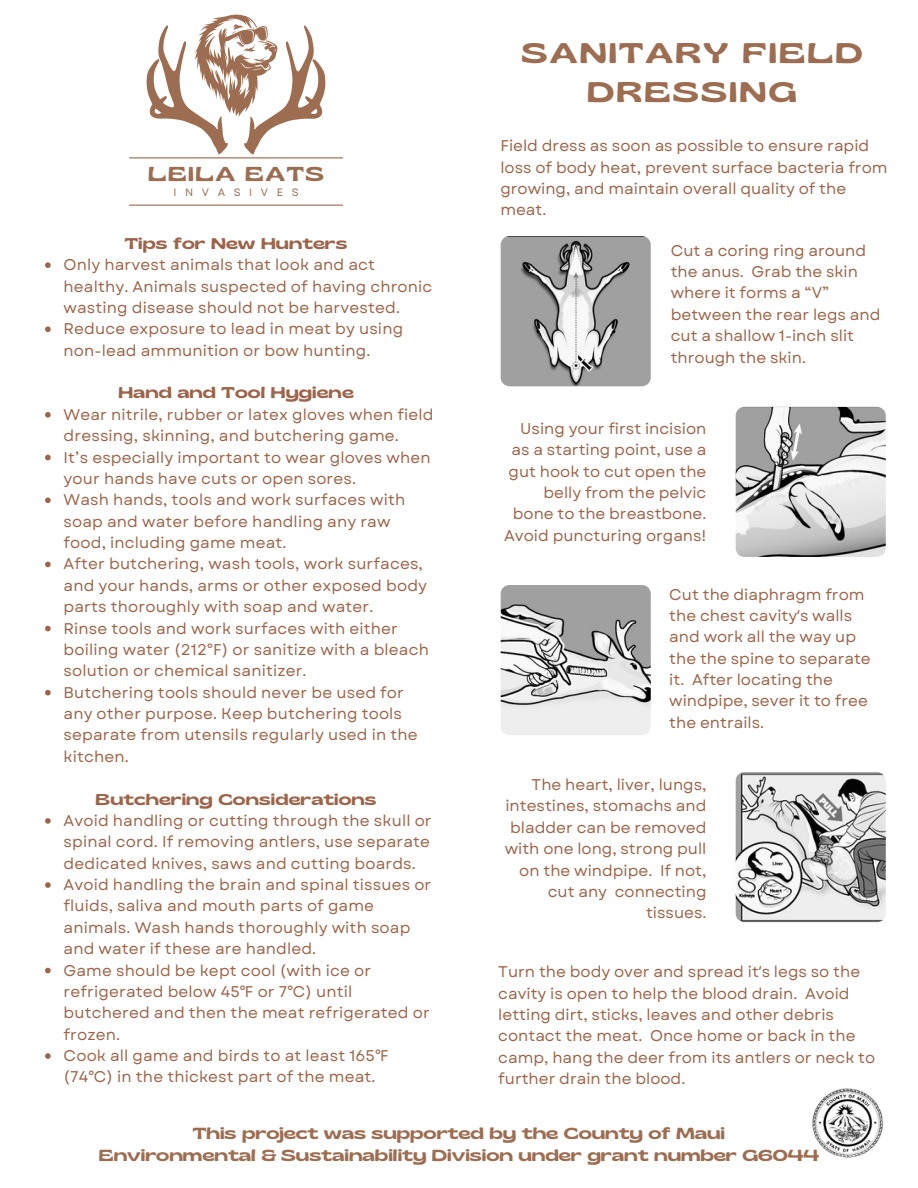
<style>
.page{position:relative;width:918px;height:1188px;background:#fff}
.page>*{position:absolute;margin:0;border:0;box-sizing:border-box;transform-origin:0 0}
.t1{font:expanded 28.2px "Gliker";letter-spacing:.08em;color:#9d6d51}
.t2{font:expanded 20.1px "Gliker";letter-spacing:.08em;color:#9d6d51}
.t3{font:expanded 15.9px/21.3px "Gliker";color:#9d6d51;text-align:center}
.t4{font:15.45px/21.5px "Garet";letter-spacing:.01em;color:#9d6449}
.t5{font:expanded 15.45px "Gliker";letter-spacing:.01em;color:#9d6449}
.t6{font:10.65px "Garet";letter-spacing:.8em;color:#9d6d51}
.s1{font-family:"Noto Sans"}
</style>
<div class="page">
<img style="left:501px;top:585px;width:150px;height:150px;border-radius:9px">
<img style="left:736px;top:407px;width:150px;height:150px;border-radius:9px">
<img style="left:736px;top:772px;width:150px;height:150px;border-radius:9px">
<hr style="left:130px;top:157px;width:213px;height:1px;background:#9d6d51">
<hr style="left:130px;top:205px;width:213px;height:1px;background:#9d6d51">
<svg style="left:146px;top:14px;width:180px;height:141px"></svg>
<img style="left:501px;top:236px;width:150px;height:150px;border-radius:9px">
<img style="left:812px;top:1088px;width:72px;height:70px">
<svg style="left:45px;top:262px;width:6px;height:6px"></svg>
<svg style="left:45px;top:326px;width:6px;height:6px"></svg>
<svg style="left:45px;top:412px;width:6px;height:6px"></svg>
<svg style="left:45px;top:455px;width:6px;height:5px"></svg>
<svg style="left:45px;top:497px;width:6px;height:6px"></svg>
<svg style="left:45px;top:562px;width:6px;height:5px"></svg>
<svg style="left:45px;top:626px;width:6px;height:5px"></svg>
<svg style="left:45px;top:690px;width:6px;height:5px"></svg>
<svg style="left:45px;top:818px;width:6px;height:6px"></svg>
<svg style="left:45px;top:882px;width:6px;height:6px"></svg>
<svg style="left:45px;top:968px;width:6px;height:5px"></svg>
<svg style="left:45px;top:1053px;width:6px;height:6px"></svg>
<p class="t2" style="left:148px;top:162px;width:177px">LEILA EATS</p>
<h1 class="t6" style="left:174px;top:184px;width:127px">INVASIVES</h1>
<p class="t5" style="left:125px;top:234px;width:224px">Tips for New Hunters</p>
<p class="t4" style="left:64px;top:254px;width:370px">Only harvest animals that look and act healthy. Animals suspected of having chronic wasting disease should not be harvested.</p>
<p class="t4" style="left:64px;top:318px;width:341px">Reduce exposure to lead in meat by using non-lead ammunition or bow hunting.</p>
<p class="t5" style="left:118px;top:384px;width:237px">Hand and Tool Hygiene</p>
<h3 class="t4" style="left:64px;top:404px;width:372px">Wear nitrile, rubber or latex gloves when field dressing, skinning, and butchering game.</h3>
<p class="t4" style="left:64px;top:447px;width:369px">It’s especially important to wear gloves when your hands have cuts or open sores.</p>
<p class="t4" style="left:64px;top:489px;width:343px">Wash hands, tools and work surfaces with soap and water before handling any raw food, including game meat.</p>
<p class="t4" style="left:64px;top:554px;width:365px">After butchering, wash tools, work surfaces, and your hands, arms or other exposed body parts thoroughly with soap and water.</p>
<p class="t4" style="left:64px;top:618px;width:367px">Rinse tools and work surfaces with either boiling water (212°F) or sanitize with a bleach solution or chemical sanitizer.</p>
<p class="t4" style="left:64px;top:682px;width:356px">Butchering tools should never be used for any other purpose. Keep butchering tools separate from utensils regularly used in the kitchen.</p>
<h3 class="t5" style="left:96px;top:790px;width:282px">Butchering Considerations</h3>
<p class="t4" style="left:64px;top:810px;width:370px;text-align:justify">Avoid handling or cutting through the skull or spinal cord. If removing antlers, use separate dedicated knives, saws and cutting boards.</p>
<h3 class="t4" style="left:64px;top:874px;width:369px">Avoid handling the brain and spinal tissues or fluids, saliva and mouth parts of game animals. Wash hands thoroughly with soap and water if these are handled.</h3>
<p class="t4" style="left:64px;top:960px;width:368px">Game should be kept cool (with ice or refrigerated below 45℉ or 7℃) until butchered and then the meat refrigerated or frozen.</p>
<h3 class="t4" style="left:64px;top:1045px;width:327px">Cook all game and birds to at least 165℉ (74℃) in the thickest part of the meat.</h3>
<h3 class="t1" style="left:521px;top:36px;width:343px">SANITARY FIELD</h3>
<h3 class="t1" style="left:587px;top:75px;width:211px">DRESSING</h3>
<p class="t4" style="left:500px;top:135px;width:389px">Field dress as soon as possible to ensure rapid loss of body heat, prevent surface bacteria from growing, and maintain overall quality of the meat.</p>
<h3 class="t4" style="left:671px;top:240px;width:211px">Cut a coring ring around the anus. Grab the skin where it forms a “V” between the rear legs and cut a shallow 1-inch slit through the skin.</h3>
<p class="t4" style="left:504px;top:418px;width:204px;text-align:right">Using your first incision as a starting point, use a gut hook to cut open the belly from the pelvic bone to the breastbone.<br>Avoid puncturing organs!</p>
<p class="t4" style="left:669px;top:583px;width:203px">Cut the diaphragm from the chest cavity<span class="s1">ʻ</span>s walls and work all the way up the the spine to separate it. After locating the windpipe, sever it to free the entrails.</p>
<h3 class="t4" style="left:505px;top:774px;width:203px;text-align:right">The heart, liver, lungs, intestines, stomachs and bladder can be removed with one long, strong pull on the windpipe. If not, cut any connecting tissues.</h3>
<p class="t4" style="left:498px;top:961px;width:378px">Turn the body over and spread it<span class="s1">ʻ</span>s legs so the cavity is open to help the blood drain. Avoid letting dirt, sticks, leaves and other debris contact the meat. Once home or back in the camp, hang the deer from its antlers or neck to further drain the blood.</p>
<p class="t3" style="left:99px;top:1123px;width:722px">This project was supported by the County of Maui<br>Environmental &amp; Sustainability Division under grant number G6044</p>
</div>
